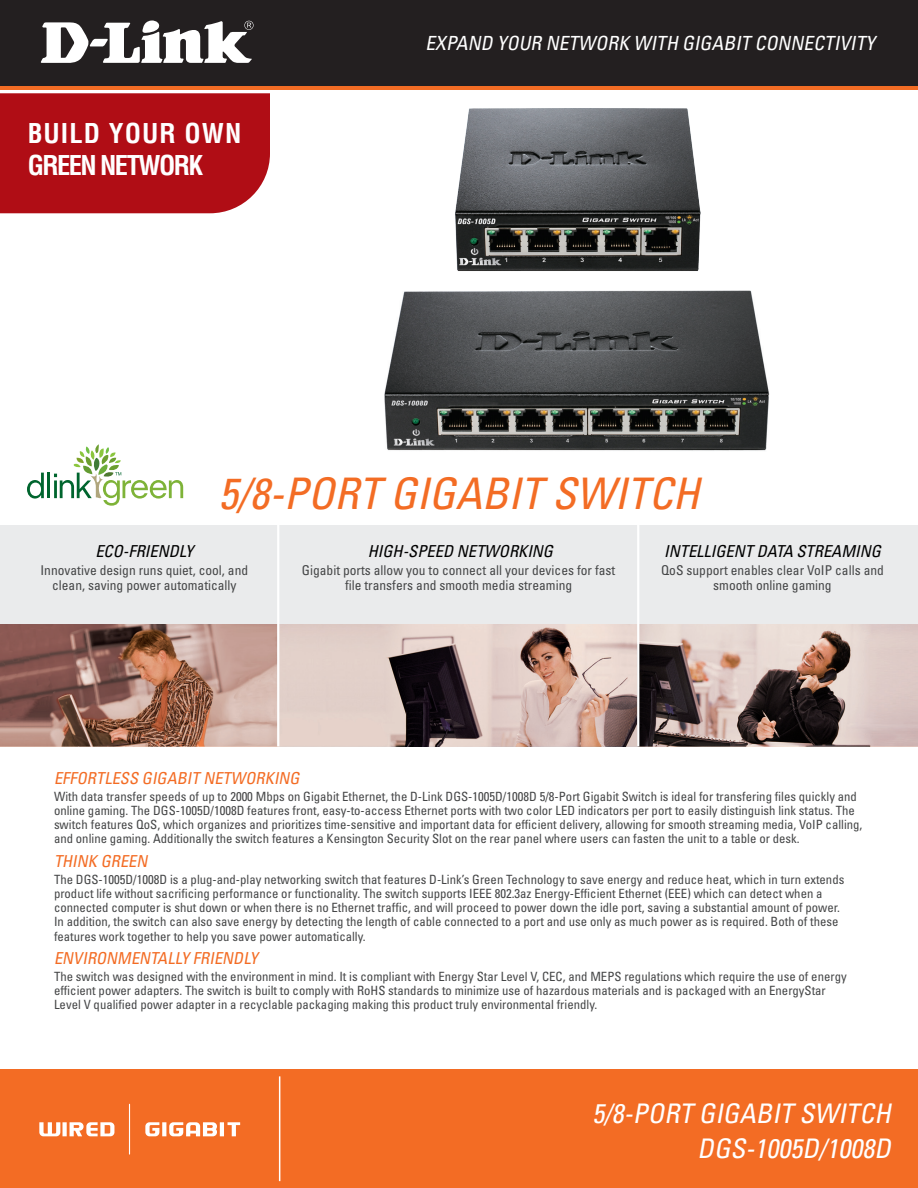
<style>
.page{position:relative;width:918px;height:1188px;background:#fff}
.page>*{position:absolute;margin:0;border:0;box-sizing:border-box;transform-origin:0 0}
.t1{font:italic condensed 43.5px "Univers";color:#f36c24}
.t2{font:italic condensed 27px/34.8px "Univers";color:#fff;text-align:right}
.t3{font:700 condensed 26.7px/32px "Helvetica";letter-spacing:-.06em;color:#fff}
.t4{font:italic condensed 19.5px "Univers";color:#fff}
.t5{font:italic condensed 16.5px "Univers";color:#f36c24}
.t6{font:italic condensed 16.5px "Univers";color:#000}
.t7{font:condensed 13.5px/15px "Univers";color:#454647;text-align:center}
.t8{font:condensed 12.75px/14.2px "Univers";color:#454647}
</style>
<div class="page">
<div style="left:0;top:1070px;width:918px;height:118px;background:#f36c24"></div>
<svg style="left:27px;top:473px;width:17px;height:26px"></svg>
<hr style="left:48px;top:473px;width:2px;height:25px;background:#00652e">
<svg style="left:54px;top:444px;width:129px;height:62px"></svg>
<hr style="left:129px;top:1104px;width:1px;height:50px;background:#fff">
<svg style="left:39px;top:1122px;width:201px;height:14px"></svg>
<hr style="left:279px;top:1076px;width:1px;height:105px;background:#fff">
<div style="left:0;top:0;width:918px;height:89px;background:linear-gradient(to right,#f36c24,#f36c24)"></div>
<div style="left:0;top:0;width:918px;height:85px;background:#231f20"></div>
<svg style="left:41px;top:20px;width:213px;height:43px"></svg>
<div style="left:0;top:525px;width:918px;height:101px;background:#eaebec"></div>
<hr style="left:277px;top:525px;width:2px;height:99px;background:#fff">
<hr style="left:637px;top:525px;width:2px;height:99px;background:#fff">
<img style="left:0;top:624px;width:918px;height:122px">
<hr style="left:277px;top:624px;width:2px;height:122px;background:#fff">
<hr style="left:637px;top:624px;width:2px;height:122px;background:#fff">
<div style="left:0;top:93px;width:270px;height:120px;background:#b00d15"></div>
<img style="left:384px;top:290px;width:386px;height:161px">
<img style="left:455px;top:108px;width:246px;height:163px">
<h3 class="t3" style="left:28px;top:117px;width:215px">BUILD YOUR OWN<br>GREEN NETWORK</h3>
<h3 class="t4" style="left:425px;top:31px;width:456px">EXPAND YOUR NETWORK WITH GIGABIT CONNECTIVITY</h3>
<h1 class="t1" style="left:219px;top:466px;width:482px">5/8-PORT GIGABIT SWITCH</h1>
<p class="t6" style="left:95px;top:541px;width:100px">ECO-FRIENDLY</p>
<p class="t7" style="left:41px;top:562px;width:209px">I nnovative design runs quiet, cool, and clean, saving power automatically</p>
<p class="t6" style="left:368px;top:541px;width:69px">HIGH-SPEED</p>
<p class="t6" style="left:457px;top:541px;width:98px">NETWORKING</p>
<p class="t7" style="left:302px;top:562px;width:315px">Gigabit ports allow you to connect all your devices for fast file transfers and smooth media streaming</p>
<p class="t6" style="left:664px;top:541px;width:218px">IN TELL IGEN T DATA STREAMING</p>
<p class="t7" style="left:661px;top:562px;width:224px">QoS support enables clear VoIP calls and smooth online gaming</p>
<p class="t5" style="left:54px;top:768px;width:251px">EFFORTLESS GIGABIT NETWORKING</p>
<p class="t8" style="left:54px;top:789px;width:810px">With data transfer speeds of up to 2000 Mbps on Gigabit Ethernet, the D-Link DGS-1005D/1008D 5/8-Port Gigabit Switch is ideal for transfering files quickly and online gaming. The DGS-1005D/1008D features front, easy-to-access Ethernet ports with two color LED indicators per port to easily distinguish link status. The switch features QoS, which organizes and prioritizes time-sensitive and important data for efficient delivery, allowing for smooth streaming media, VoIP calling, and online gaming. Additionally the switch features a Kensington Security Slot on the rear panel where users can fasten the unit to a table or desk.</p>
<p class="t5" style="left:54px;top:851px;width:10px">THINK</p>
<p class="t5" style="left:101px;top:851px;width:48px">GREEN</p>
<p class="t8" style="left:54px;top:872px;width:792px">The DGS-1005D/1008D is a plug-and-play networking switch that features D-Link’s Green Technology to save energy and reduce heat, which in turn extends product life without sacrificing performance or functionality. The switch supports I EEE 802.3az Energy-Efficient Ethernet (EEE) which can detect when a connected computer is shut down or when there is no Ethernet traffic, and will proceed to power down the idle port, saving a substantial amount of power.<br>I n addition, the switch can also save energy by detecting the length of cable connected to a port and use only as much power as is required. Both of these features work together to help you save power automatically.</p>
<p class="t5" style="left:54px;top:948px;width:113px">ENVIRONMENTALLY</p>
<p class="t5" style="left:193px;top:948px;width:60px">FRIENDLY</p>
<p class="t8" style="left:54px;top:969px;width:794px">The switch was designed with the environment in mind. It is compliant with Energy Star Level V, CEC, and MEPS regulations which require the use of energy efficient power adapters. The switch is built to comply with RoHS standards to minimize use of hazardous materials and is packaged with an EnergyStar<br>Level V qualified power adapter in a recyclable packaging making this product truly environmental friendly.</p>
<h2 class="t2" style="left:592px;top:1095px;width:306px">5/8-PORT GIGABIT SWITCH<br>DGS -1005D/1008D</h2>
</div>
